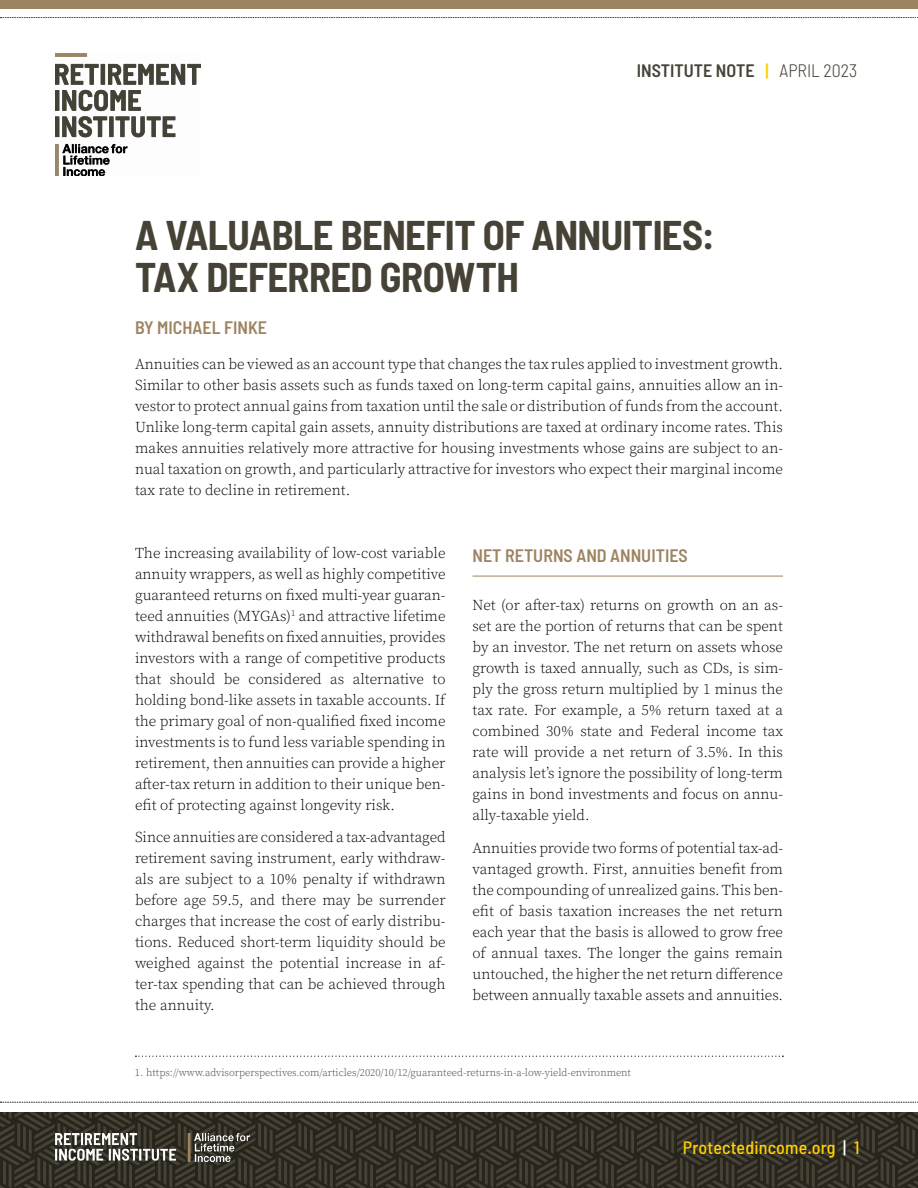
<style>
.page{position:relative;width:918px;height:1188px;background:#fff}
.page>*{position:absolute;margin:0;border:0;box-sizing:border-box;transform-origin:0 0}
.t1{font:700 semi-condensed 40.5px/42px "Barlow";letter-spacing:-.015em;color:#464236}
.t2{font:600 semi-condensed 18px "Barlow";color:#9d8461}
.t3{font:600 semi-condensed 18px "Barlow";color:#464236}
.t4{font:500 semi-condensed 18px "Barlow";letter-spacing:.01em;color:#ffd200}
.t5{font:300 15px/21px "Source Serif Pro";color:#000;text-align:justify}
.t6{font:300 10.5px "Source Serif Pro";color:#464236}
.s1{color:#ffd200}
.s2{font-weight:300}
.s3{color:#fff}
</style>
<div class="page">
<img style="left:56px;top:53px;width:145px;height:122px">
<hr style="left:472px;top:576px;width:311px;height:1px;background:#9d8461">
<svg style="left:0;top:1112px;width:918px;height:76px;background:#38352c"></svg>
<svg style="left:0;top:1102px;width:918px;height:1px"></svg>
<svg style="left:0;top:17px;width:918px;height:1px"></svg>
<div style="left:0;top:0;width:918px;height:9px;background:#9d8461"></div>
<svg style="left:135px;top:1056px;width:648px;height:1px"></svg>
<p class="t3" style="left:637px;top:58px;width:222px">INSTITUTE NOTE <span class="s1">|</span> <span class="s2">APRIL 2023</span></p>
<h1 class="t1" style="left:135px;top:212px;width:581px">A VALUABLE BENEFIT OF ANNUITIES:<br>TAX DEFERRED GROWTH</h1>
<p class="t2" style="left:135px;top:315px;width:134px">BY MICHAEL FINKE</p>
<p class="t5" style="left:135px;top:354px;width:650px">Annuities can be viewed as an account type that changes the tax rules applied to investment growth.<br>Similar to other basis assets such as funds taxed on long-term capital gains, annuities allow an in&shy;vestor to protect annual gains from taxation until the sale or distribution of funds from the account.<br>Unlike long-term capital gain assets, annuity distributions are taxed at ordinary income rates. This makes annuities relatively more attractive for housing investments whose gains are subject to an&shy;nual taxation on growth, and particularly attractive for investors who expect their marginal income tax rate to decline in retirement.</p>
<p class="t5" style="left:135px;top:543px;width:312px">The increasing availability of low-cost variable annuity wrappers, as well as highly competitive guaranteed returns on fixed multi-year guaran&shy;teed annuities (MYGAs)<sup>1</sup> and attractive lifetime withdrawal benefits on fixed annuities, provides investors with a range of competitive products that should be considered as alternative to holding bond-like assets in taxable accounts. If the primary goal of non-qualified fixed income investments is to fund less variable spending in retirement, then annuities can provide a higher after-tax return in addition to their unique ben&shy;efit of protecting against longevity risk.</p>
<p class="t5" style="left:135px;top:827px;width:312px">Since annuities are considered a tax-advantaged retirement saving instrument, early withdraw&shy;als are subject to a 10% penalty if withdrawn before age 59.5, and there may be surrender charges that increase the cost of early distribu&shy;tions. Reduced short-term liquidity should be weighed against the potential increase in af&shy;ter-tax spending that can be achieved through the annuity.</p>
<p class="t2" style="left:472px;top:543px;width:217px">NET RETURNS AND ANNUITIES</p>
<p class="t5" style="left:472px;top:595px;width:312px">Net (or after-tax) returns on growth on an as&shy;set are the portion of returns that can be spent by an investor. The net return on assets whose growth is taxed annually, such as CDs, is sim&shy;ply the gross return multiplied by 1 minus the tax rate. For example, a 5% return taxed at a combined 30% state and Federal income tax rate will provide a net return of 3.5%. In this analysis let’s ignore the possibility of long-term gains in bond investments and focus on annu&shy;ally-taxable yield.</p>
<p class="t5" style="left:472px;top:837px;width:312px">Annuities provide two forms of potential tax-ad&shy;vantaged growth. First, annuities benefit from the compounding of unrealized gains. This ben&shy;efit of basis taxation increases the net return each year that the basis is allowed to grow free of annual taxes. The longer the gains remain untouched, the higher the net return difference between annually taxable assets and annuities.</p>
<p class="t6" style="left:135px;top:1066px;width:498px">1. https://www.advisorperspectives.com/articles/2020/10/12/guaranteed-returns-in-a-low-yield-environment</p>
<p class="t4" style="left:683px;top:1136px;width:178px">Protectedincome.org <span class="s3">|</span> 1</p>
</div>
